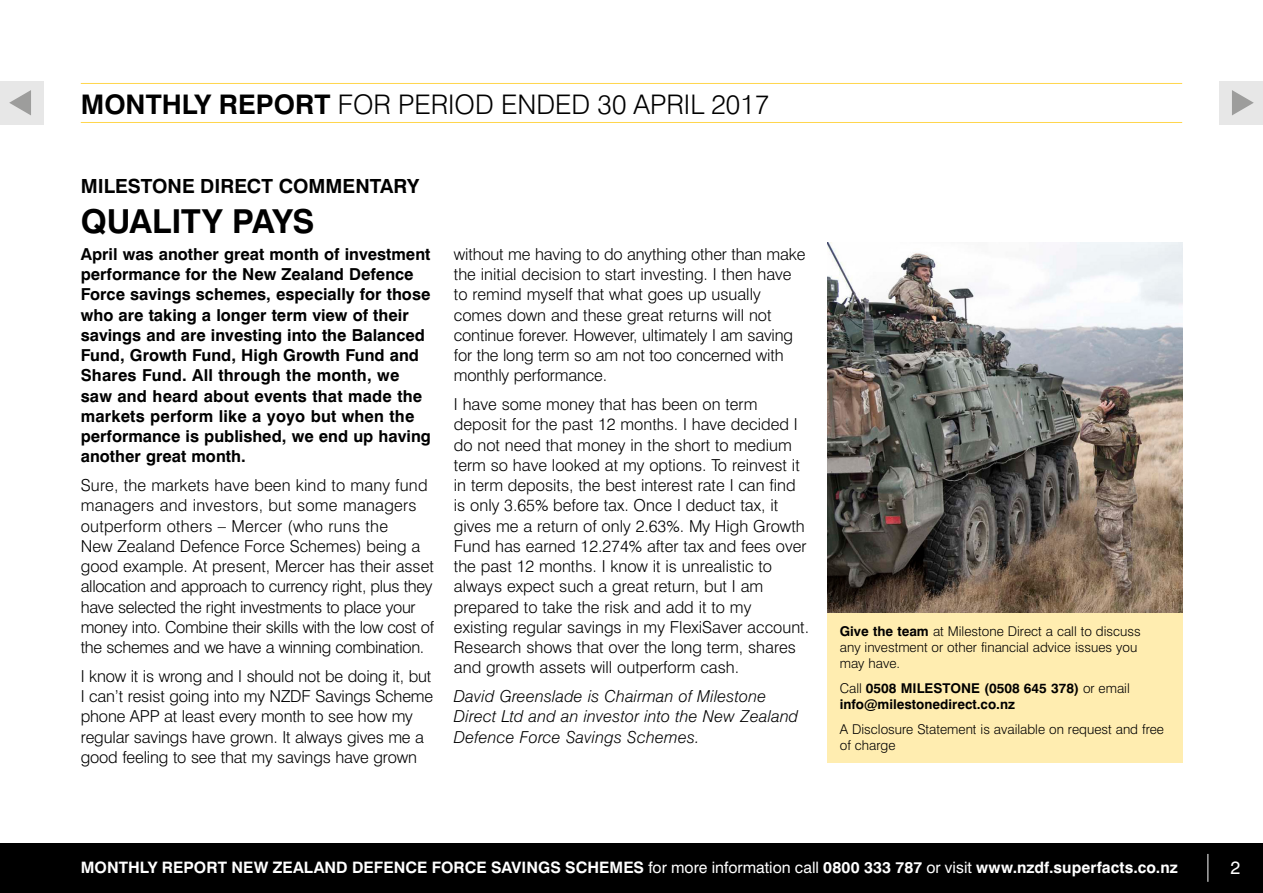
<style>
.page{position:relative;width:1263px;height:893px;background:#fff}
.page>*{position:absolute;margin:0;border:0;box-sizing:border-box;transform-origin:0 0}
.t1{font:700 33px "Swiss 721 BT";letter-spacing:-.005em;color:#000}
.t2{font:300 27px "Swiss 721 BT";color:#000}
.t3{font:700 19.5px "Swiss 721 BT";color:#000}
.t4{font:18px "Swiss 721 BT";color:#fff}
.t5{font:300 16.5px/20.2px "Swiss 721 BT";color:#000}
.t6{font:700 16.5px/20.2px "Swiss 721 BT";color:#000}
.t7{font:italic 300 16.5px/20.2px "Swiss 721 BT";letter-spacing:.01em;color:#000}
.t8{font:700 15.75px "Swiss 721 BT";letter-spacing:.005em;color:#fff}
.t9{font:300 13.5px/16.2px "Swiss 721 BT";color:#000}
.t10{font:700 13.5px/16.2px "Swiss 721 BT";color:#000}
.s1{font-weight:700}
.s2{font-weight:300}
.s3{font-weight:400}
</style>
<div class="page">
<hr style="left:81px;top:83px;width:1101px;height:1px;background:#ffd64d">
<hr style="left:81px;top:122px;width:1101px;height:1px;background:#ffd64d">
<div style="left:1220px;top:81px;width:43px;height:43px;background:#e7e7e7"></div>
<svg style="left:1232px;top:90px;width:22px;height:25px"></svg>
<div style="left:0;top:81px;width:43px;height:43px;background:#e7e7e7"></div>
<svg style="left:9px;top:90px;width:22px;height:25px"></svg>
<div style="left:0;top:843px;width:1263px;height:50px;background:#000"></div>
<svg style="left:1207px;top:854px;width:1px;height:28px"></svg>
<div style="left:827px;top:612px;width:355px;height:151px;background:#ffedb0"></div>
<img style="left:827px;top:243px;width:355px;height:369px">
<h2 class="t2" style="left:81px;top:88px;width:690px"><span class="s1">MONTHLY REPORT</span> FOR PERIOD ENDED 30 APRIL 2017</h2>
<p class="t3" style="left:81px;top:174px;width:340px">MILESTONE DIRECT COMMENTARY</p>
<h1 class="t1" style="left:81px;top:201px;width:235px">QUALITY PAYS</h1>
<p class="t6" style="left:81px;top:244px;width:352px">April was another great month of investment performance for the New Zealand Defence Force savings schemes, especially for those who are taking a longer term view of their savings and are investing into the Balanced Fund, Growth Fund, High Growth Fund and Shares Fund. All through the month, we saw and heard about events that made the markets perform like a yoyo but when the performance is published, we end up having another great month.</p>
<p class="t5" style="left:81px;top:475px;width:355px">Sure, the markets have been kind to many fund managers and investors, but some managers outperform others – Mercer (who runs the<br>New Zealand Defence Force Schemes) being a good example. At present, Mercer has their asset allocation and approach to currency right, plus they have selected the right investments to place your money into. Combine their skills with the low cost of the schemes and we have a winning combination.</p>
<p class="t5" style="left:81px;top:666px;width:354px">I know it is wrong and I should not be doing it, but I can’t resist going into my NZDF Savings Scheme phone APP at least every month to see how my regular savings have grown. It always gives me a good feeling to see that my savings have grown</p>
<p class="t5" style="left:454px;top:244px;width:353px">without me having to do anything other than make the initial decision to start investing. I then have to remind myself that what goes up usually comes down and these great returns will not continue forever. However, ultimately I am saving for the long term so am not too concerned with monthly performance.</p>
<p class="t5" style="left:454px;top:394px;width:357px">I have some money that has been on term deposit for the past 12 months. I have decided I do not need that money in the short to medium term so have looked at my options. To reinvest it in term deposits, the best interest rate I can find is only 3.65% before tax. Once I deduct tax, it gives me a return of only 2.63%. My High Growth Fund has earned 12.274% after tax and fees over the past 12 months. I know it is unrealistic to always expect such a great return, but I am prepared to take the risk and add it to my existing regular savings in my FlexiSaver account.<br>Research shows that over the long term, shares and growth assets will outperform cash.</p>
<p class="t7" style="left:454px;top:686px;width:346px">David Greenslade is Chairman of Milestone<br>Direct Ltd and an investor into the New Zealand<br>Defence Force Savings Schemes.</p>
<p class="t9" style="left:840px;top:623px;width:302px"><span class="s1">Give the team</span> at Milestone Direct a call to discuss any investment or other financial advice issues you may have.</p>
<p class="t10" style="left:840px;top:680px;width:292px"><span class="s2">Call</span> 0508 MILESTONE (0508 645 378) <span class="s2">or email </span>info@milestonedirect.co.nz</p>
<p class="t9" style="left:840px;top:721px;width:326px">A Disclosure Statement is available on request and free of charge</p>
<p class="t8" style="left:81px;top:858px;width:1098px">MONTHLY REPORT NEW ZEALAND DEFENCE FORCE SAVINGS SCHEMES <span class="s3">for more information call</span> 0800 333 787 <span class="s3">or visit</span> www.nzdf.superfacts.co.nz</p>
<p class="t4" style="left:1230px;top:857px;width:11px">2</p>
</div>
